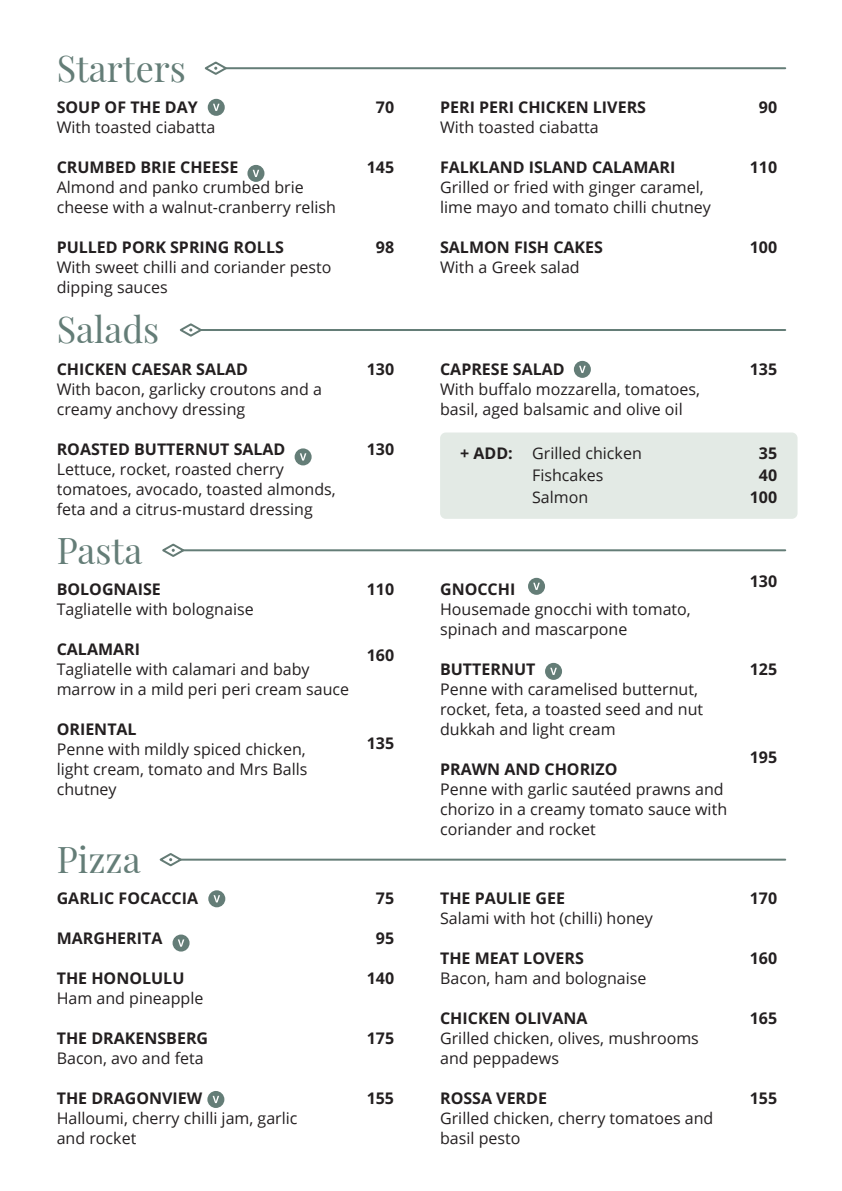
<style>
.page{position:relative;width:842px;height:1191px;background:#fff}
.page>*{position:absolute;margin:0;border:0;box-sizing:border-box;transform-origin:0 0}
.t1{font:36px "Playfair Display";color:#647d77}
.t2{font:16px/20px "Open Sans";color:#231f20}
.t3{font:700 16px/22px "Open Sans";color:#231f20;text-align:center}
.s1{font-weight:700}
</style>
<div class="page">
<hr style="left:225px;top:67px;width:560px;height:2px;background:#647d77">
<svg style="left:204px;top:61px;width:26px;height:14px"></svg>
<svg style="left:208px;top:99px;width:17px;height:17px"></svg>
<svg style="left:247px;top:165px;width:17px;height:17px"></svg>
<div style="left:440px;top:432px;width:357px;height:87px;background:#e3eae5;border-radius:6px"></div>
<hr style="left:200px;top:329px;width:585px;height:2px;background:#647d77">
<svg style="left:179px;top:323px;width:22px;height:14px"></svg>
<svg style="left:573px;top:361px;width:17px;height:17px"></svg>
<svg style="left:294px;top:448px;width:17px;height:17px"></svg>
<hr style="left:182px;top:549px;width:603px;height:2px;background:#647d77">
<svg style="left:162px;top:543px;width:25px;height:14px"></svg>
<svg style="left:545px;top:663px;width:17px;height:17px"></svg>
<svg style="left:528px;top:578px;width:17px;height:17px"></svg>
<hr style="left:180px;top:858px;width:605px;height:2px;background:#647d77">
<svg style="left:159px;top:853px;width:26px;height:14px"></svg>
<svg style="left:208px;top:890px;width:17px;height:17px"></svg>
<svg style="left:207px;top:1091px;width:17px;height:17px"></svg>
<svg style="left:172px;top:934px;width:17px;height:17px"></svg>
<h1 class="t1" style="left:57px;top:40px;width:131px">Starters</h1>
<p class="t3" style="left:57px;top:96px;width:143px">SOUP OF THE DAY</p>
<p class="t2" style="left:57px;top:117px;width:160px">With toasted ciabatta</p>
<p class="t3" style="left:57px;top:156px;width:183px">CRUMBED BRIE CHEESE</p>
<p class="t2" style="left:57px;top:177px;width:281px">Almond and panko crumbed brie cheese with a walnut-cranberry relish</p>
<p class="t3" style="left:57px;top:236px;width:228px">PULLED PORK SPRING ROLLS</p>
<p class="t2" style="left:57px;top:257px;width:276px">With sweet chilli and coriander pesto dipping sauces</p>
<h1 class="t1" style="left:57px;top:302px;width:104px">Salads</h1>
<p class="t3" style="left:57px;top:357px;width:193px">CHICKEN CAESAR SALAD</p>
<p class="t2" style="left:57px;top:378px;width:267px">With bacon, garlicky croutons and a creamy anchovy dressing</p>
<p class="t3" style="left:57px;top:437px;width:230px">ROASTED BUTTERNUT SALAD</p>
<p class="t2" style="left:57px;top:458px;width:280px">Lettuce, rocket, roasted cherry tomatoes, avocado, toasted almonds, feta and a citrus-mustard dressing</p>
<h1 class="t1" style="left:57px;top:522px;width:87px">Pasta</h1>
<p class="t3" style="left:57px;top:578px;width:105px">BOLOGNAISE</p>
<p class="t2" style="left:57px;top:598px;width:198px">Tagliatelle with bolognaise</p>
<p class="t3" style="left:57px;top:638px;width:85px">CALAMARI</p>
<p class="t2" style="left:57px;top:658px;width:294px">Tagliatelle with calamari and baby marrow in a mild peri peri cream sauce</p>
<p class="t3" style="left:57px;top:718px;width:81px">ORIENTAL</p>
<p class="t2" style="left:57px;top:738px;width:252px;text-align:justify">Penne with mildly spiced chicken, light cream, tomato and Mrs Balls chutney</p>
<h1 class="t1" style="left:57px;top:831px;width:85px">Pizza</h1>
<p class="t3" style="left:57px;top:887px;width:143px">GARLIC FOCACCIA</p>
<p class="t3" style="left:57px;top:927px;width:107px">MARGHERITA</p>
<p class="t3" style="left:57px;top:967px;width:129px">THE HONOLULU</p>
<p class="t2" style="left:57px;top:988px;width:148px">Ham and pineapple</p>
<p class="t3" style="left:57px;top:1027px;width:153px">THE DRAKENSBERG</p>
<p class="t2" style="left:57px;top:1048px;width:148px">Bacon, avo and feta</p>
<p class="t3" style="left:57px;top:1087px;width:147px">THE DRAGONVIEW</p>
<p class="t2" style="left:57px;top:1108px;width:242px">Halloumi, cherry chilli jam, garlic and rocket</p>
<p class="t3" style="left:376px;top:96px;width:20px">70</p>
<p class="t3" style="left:366px;top:156px;width:29px">145</p>
<p class="t3" style="left:376px;top:236px;width:20px">98</p>
<p class="t3" style="left:366px;top:357px;width:29px">130</p>
<p class="t3" style="left:366px;top:437px;width:29px">130</p>
<p class="t3" style="left:366px;top:578px;width:29px">110</p>
<p class="t3" style="left:366px;top:644px;width:29px">160</p>
<p class="t3" style="left:366px;top:732px;width:29px">135</p>
<p class="t3" style="left:376px;top:887px;width:20px">75</p>
<p class="t3" style="left:376px;top:927px;width:20px">95</p>
<p class="t3" style="left:366px;top:967px;width:29px">140</p>
<p class="t3" style="left:366px;top:1027px;width:29px">175</p>
<p class="t3" style="left:366px;top:1087px;width:29px">155</p>
<p class="t3" style="left:440px;top:96px;width:207px">PERI PERI CHICKEN LIVERS</p>
<p class="t2" style="left:440px;top:117px;width:160px">With toasted ciabatta</p>
<p class="t3" style="left:440px;top:156px;width:237px">FALKLAND ISLAND CALAMARI</p>
<p class="t2" style="left:440px;top:177px;width:272px">Grilled or fried with ginger caramel, lime mayo and tomato chilli chutney</p>
<p class="t3" style="left:440px;top:236px;width:164px">SALMON FISH CAKES</p>
<p class="t2" style="left:440px;top:257px;width:141px">With a Greek salad</p>
<p class="t3" style="left:440px;top:357px;width:126px">CAPRESE SALAD</p>
<p class="t2" style="left:440px;top:378px;width:261px">With buffalo mozzarella, tomatoes, basil, aged balsamic and olive oil</p>
<p class="t3" style="left:758px;top:96px;width:20px">90</p>
<p class="t3" style="left:749px;top:156px;width:29px">110</p>
<p class="t3" style="left:749px;top:236px;width:29px">100</p>
<p class="t3" style="left:749px;top:357px;width:29px">135</p>
<p class="t2" style="left:532px;top:441px;width:111px;line-height:22px;text-indent:-72px"><span class="s1">+ ADD:</span> Grilled chicken<br>Fishcakes<br>Salmon</p>
<p class="t3" style="left:749px;top:441px;width:29px">35<br>40<br>100</p>
<p class="t3" style="left:440px;top:578px;width:77px">GNOCCHI</p>
<p class="t2" style="left:440px;top:598px;width:252px">Housemade gnocchi with tomato, spinach and mascarpone</p>
<p class="t3" style="left:440px;top:658px;width:97px">BUTTERNUT</p>
<p class="t2" style="left:440px;top:678px;width:264px">Penne with caramelised butternut, rocket, feta, a toasted seed and nut dukkah and light cream</p>
<p class="t3" style="left:440px;top:758px;width:179px">PRAWN AND CHORIZO</p>
<p class="t2" style="left:440px;top:778px;width:288px">Penne with garlic sautéed prawns and chorizo in a creamy tomato sauce with coriander and rocket</p>
<p class="t3" style="left:440px;top:887px;width:126px">THE PAULIE GEE</p>
<p class="t2" style="left:440px;top:908px;width:214px">Salami with hot (chilli) honey</p>
<p class="t3" style="left:440px;top:947px;width:145px">THE MEAT LOVERS</p>
<p class="t2" style="left:440px;top:968px;width:208px">Bacon, ham and bolognaise</p>
<p class="t3" style="left:440px;top:1007px;width:149px">CHICKEN OLIVANA</p>
<p class="t2" style="left:440px;top:1028px;width:260px">Grilled chicken, olives, mushrooms and peppadews</p>
<p class="t3" style="left:440px;top:1087px;width:108px">ROSSA VERDE</p>
<p class="t2" style="left:440px;top:1108px;width:275px">Grilled chicken, cherry tomatoes and basil pesto</p>
<p class="t3" style="left:749px;top:570px;width:29px">130</p>
<p class="t3" style="left:749px;top:658px;width:29px">125</p>
<p class="t3" style="left:749px;top:746px;width:29px">195</p>
<p class="t3" style="left:749px;top:887px;width:29px">170</p>
<p class="t3" style="left:749px;top:947px;width:29px">160</p>
<p class="t3" style="left:749px;top:1007px;width:29px">165</p>
<p class="t3" style="left:749px;top:1087px;width:29px">155</p>
</div>
